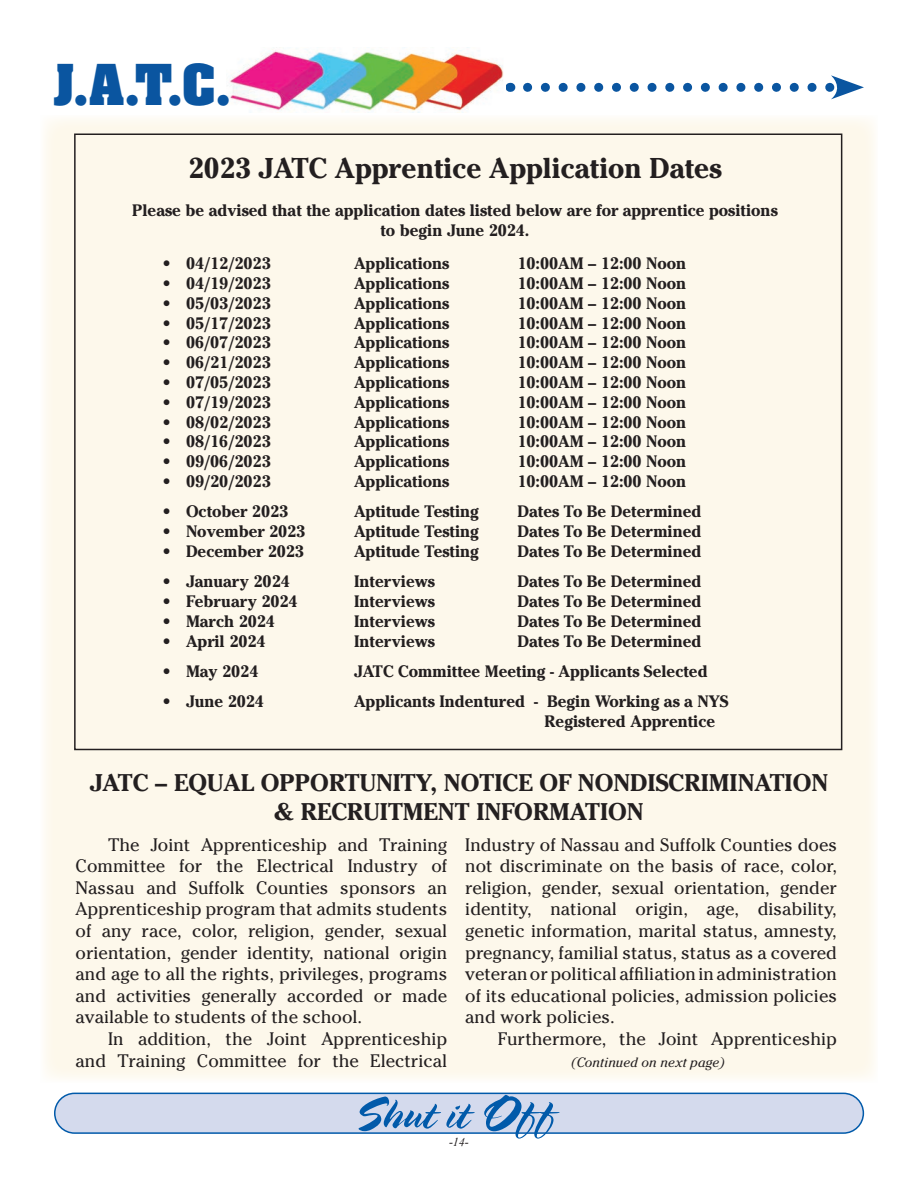
<style>
.page{position:relative;width:918px;height:1188px;background:#fff}
.page>*{position:absolute;margin:0;border:0;box-sizing:border-box;transform-origin:0 0}
.t1{font:700 48px "Aachen";color:#0a55a0}
.t2{font:700 28.5px "Cheltenham";color:#231f20}
.t3{font:700 24px "Cheltenham";color:#231f20}
.t4{font:18px/21.6px "Cheltenham";color:#231f20;text-align:justify}
.t5{font:700 16.5px/19.8px "Cheltenham";color:#231f20}
.t6{font:italic 13.5px "Cheltenham";letter-spacing:.01em;color:#231f20}
.t7{font:italic 12px "Times New Roman";color:#231f20}
</style>
<div class="page">
<div style="left:55px;top:1093px;width:808px;height:40px;background:#d4daed;border-radius:20px"></div>
<div style="left:54px;top:1093px;width:810px;height:41px;border:2px solid #015aaa;border-radius:20px"></div>
<svg style="left:359px;top:1095px;width:201px;height:44px"></svg>
<div style="left:40px;top:115px;width:838px;height:968px;background:#fdf8eb"></div>
<svg style="left:528px;top:75px;width:336px;height:24px"></svg>
<img style="left:228px;top:47px;width:276px;height:66px">
<p class="t1" style="left:54px;top:50px;width:179px">J.A.T.C.</p>
<p class="t2" style="left:188px;top:151px;width:535px">2023 JATC Apprentice Application Dates</p>
<p class="t5" style="left:132px;top:200px;width:647px">Please be advised that the application dates listed below are for apprentice positions</p>
<p class="t5" style="left:380px;top:220px;width:151px">to begin June 2024.</p>
<p class="t5" style="left:162px;top:253px;width:110px">• 04/12/2023</p>
<p class="t5" style="left:354px;top:253px;width:97px">Applications</p>
<p class="t5" style="left:518px;top:253px;width:170px">10:00AM – 12:00 Noon</p>
<p class="t5" style="left:162px;top:273px;width:110px">• 04/19/2023</p>
<p class="t5" style="left:354px;top:273px;width:97px">Applications</p>
<p class="t5" style="left:518px;top:273px;width:170px">10:00AM – 12:00 Noon</p>
<p class="t5" style="left:162px;top:293px;width:110px">• 05/03/2023</p>
<p class="t5" style="left:354px;top:293px;width:97px">Applications</p>
<p class="t5" style="left:518px;top:293px;width:170px">10:00AM – 12:00 Noon</p>
<p class="t5" style="left:162px;top:313px;width:110px">• 05/17/2023</p>
<p class="t5" style="left:354px;top:313px;width:97px">Applications</p>
<p class="t5" style="left:518px;top:313px;width:170px">10:00AM – 12:00 Noon</p>
<p class="t5" style="left:162px;top:333px;width:110px">• 06/07/2023</p>
<p class="t5" style="left:354px;top:333px;width:97px">Applications</p>
<p class="t5" style="left:518px;top:333px;width:170px">10:00AM – 12:00 Noon</p>
<p class="t5" style="left:162px;top:352px;width:110px">• 06/21/2023</p>
<p class="t5" style="left:354px;top:352px;width:97px">Applications</p>
<p class="t5" style="left:518px;top:352px;width:170px">10:00AM – 12:00 Noon</p>
<p class="t5" style="left:162px;top:372px;width:110px">• 07/05/2023</p>
<p class="t5" style="left:354px;top:372px;width:97px">Applications</p>
<p class="t5" style="left:518px;top:372px;width:170px">10:00AM – 12:00 Noon</p>
<p class="t5" style="left:162px;top:392px;width:110px">• 07/19/2023</p>
<p class="t5" style="left:354px;top:392px;width:97px">Applications</p>
<p class="t5" style="left:518px;top:392px;width:170px">10:00AM – 12:00 Noon</p>
<p class="t5" style="left:162px;top:412px;width:110px">• 08/02/2023</p>
<p class="t5" style="left:354px;top:412px;width:97px">Applications</p>
<p class="t5" style="left:518px;top:412px;width:170px">10:00AM – 12:00 Noon</p>
<p class="t5" style="left:162px;top:432px;width:110px">• 08/16/2023</p>
<p class="t5" style="left:354px;top:432px;width:97px">Applications</p>
<p class="t5" style="left:518px;top:432px;width:170px">10:00AM – 12:00 Noon</p>
<p class="t5" style="left:162px;top:451px;width:110px">• 09/06/2023</p>
<p class="t5" style="left:354px;top:451px;width:97px">Applications</p>
<p class="t5" style="left:518px;top:451px;width:170px">10:00AM – 12:00 Noon</p>
<p class="t5" style="left:162px;top:471px;width:110px">• 09/20/2023</p>
<p class="t5" style="left:354px;top:471px;width:97px">Applications</p>
<p class="t5" style="left:518px;top:471px;width:170px">10:00AM – 12:00 Noon</p>
<p class="t5" style="left:162px;top:501px;width:128px">• October 2023</p>
<p class="t5" style="left:354px;top:501px;width:127px">Aptitude Testing</p>
<p class="t5" style="left:518px;top:501px;width:186px">Dates To Be Determined</p>
<p class="t5" style="left:162px;top:521px;width:145px">• November 2023</p>
<p class="t5" style="left:354px;top:521px;width:127px">Aptitude Testing</p>
<p class="t5" style="left:518px;top:521px;width:186px">Dates To Be Determined</p>
<p class="t5" style="left:162px;top:541px;width:144px">• December 2023</p>
<p class="t5" style="left:354px;top:541px;width:127px">Aptitude Testing</p>
<p class="t5" style="left:518px;top:541px;width:186px">Dates To Be Determined</p>
<p class="t5" style="left:162px;top:571px;width:129px">• January 2024</p>
<p class="t5" style="left:354px;top:571px;width:82px">Interviews</p>
<p class="t5" style="left:518px;top:571px;width:186px">Dates To Be Determined</p>
<p class="t5" style="left:162px;top:591px;width:137px">• February 2024</p>
<p class="t5" style="left:354px;top:591px;width:82px">Interviews</p>
<p class="t5" style="left:518px;top:591px;width:186px">Dates To Be Determined</p>
<p class="t5" style="left:162px;top:611px;width:115px">• March 2024</p>
<p class="t5" style="left:354px;top:611px;width:82px">Interviews</p>
<p class="t5" style="left:518px;top:611px;width:186px">Dates To Be Determined</p>
<p class="t5" style="left:162px;top:631px;width:105px">• April 2024</p>
<p class="t5" style="left:354px;top:631px;width:82px">Interviews</p>
<p class="t5" style="left:518px;top:631px;width:186px">Dates To Be Determined</p>
<p class="t5" style="left:162px;top:661px;width:98px">• May 2024</p>
<p class="t5" style="left:354px;top:661px;width:355px">JATC Committee Meeting - Applicants Selected</p>
<p class="t5" style="left:162px;top:691px;width:103px">• June 2024</p>
<p class="t5" style="left:545px;top:691px;width:185px;text-indent:-191px">Applicants Indentured - Begin Working as a NYS<br>Registered Apprentice</p>
<p class="t3" style="left:90px;top:768px;width:740px">JATC – EQUAL OPPORTUNITY, NOTICE OF NONDISCRIMINATION</p>
<p class="t3" style="left:274px;top:797px;width:371px">&amp; RECRUITMENT INFORMATION</p>
<p class="t4" style="left:76px;top:834px;width:373px;text-indent:32px">The Joint Apprenticeship and Training Committee for the Electrical Industry of Nassau and Suffolk Counties sponsors an Apprenticeship program that admits students of any race, color, religion, gender, sexual orientation, gender identity, national origin and age to all the rights, privileges, programs and activities generally accorded or made available to students of the school.</p>
<p class="t4" style="left:76px;top:1028px;width:373px;text-align:right">In addition, the Joint Apprenticeship and Training Committee for the Electrical</p>
<p class="t4" style="left:465px;top:834px;width:373px">Industry of Nassau and Suffolk Counties does not discriminate on the basis of race, color, religion, gender, sexual orientation, gender identity, national origin, age, disability, genetic information, marital status, amnesty, pregnancy, familial status, status as a covered veteran or political affiliation in administration of its educational policies, admission policies and work policies.</p>
<p class="t4" style="left:498px;top:1028px;width:341px">Furthermore, the Joint Apprenticeship</p>
<p class="t6" style="left:571px;top:1055px;width:155px">(Continued on next page)</p>
<p class="t7" style="left:449px;top:1134px;width:21px">-14-</p>
</div>
